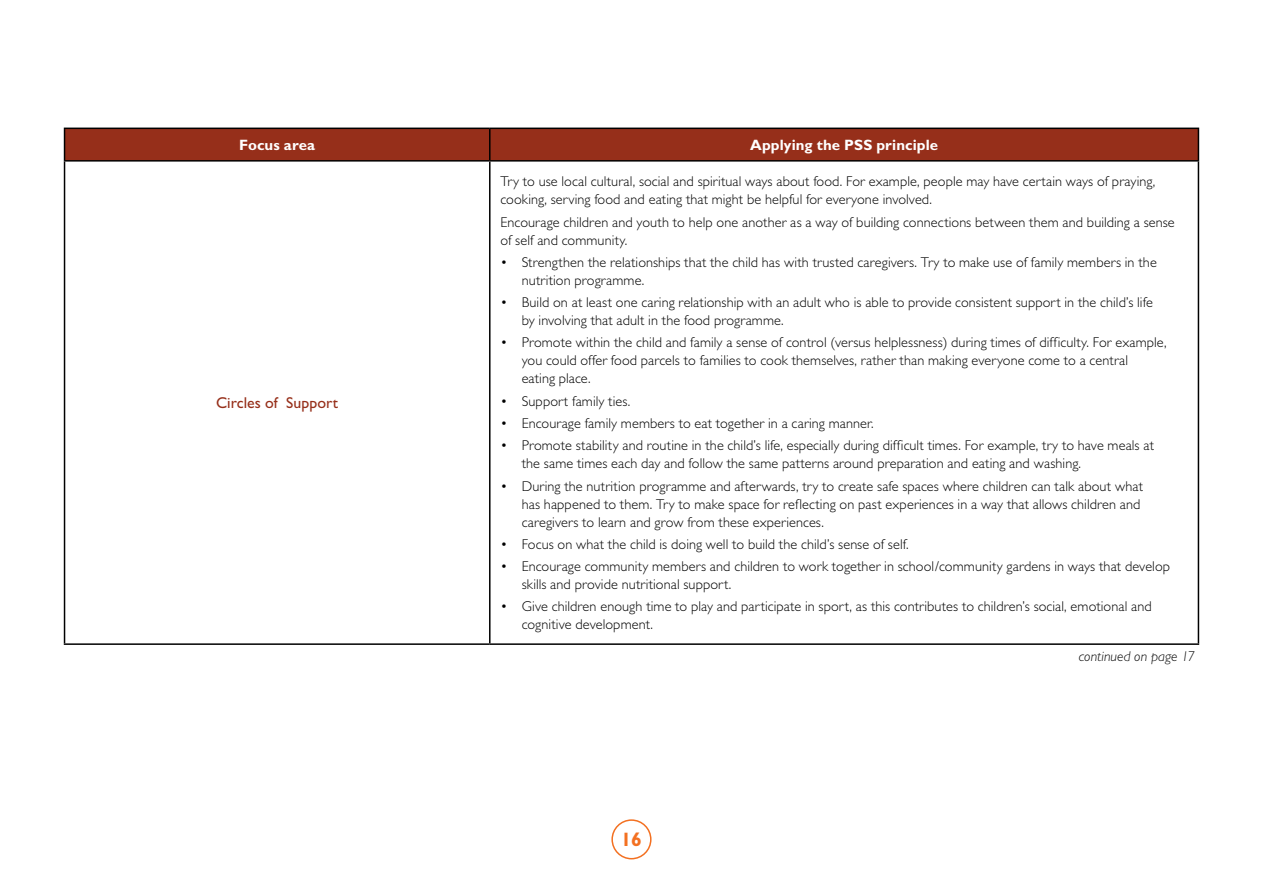
<style>
.page{position:relative;width:1263px;height:893px;background:#fff}
.page>*{position:absolute;margin:0;border:0;box-sizing:border-box;transform-origin:0 0}
.t1{font:700 19.5px "Gill Sans";color:#f37021}
.t2{font:15.75px "Gill Sans";letter-spacing:.005em;color:#962f1a}
.t3{font:700 15px "Gill Sans";letter-spacing:.005em;color:#fff}
.t4{font:300 14.25px/18px "Gill Sans";letter-spacing:.005em;color:#000}
.t5{font:italic 300 14.25px "Gill Sans";letter-spacing:.005em;color:#000}
</style>
<div class="page">
<div style="left:611px;top:819px;width:40px;height:40px;border:2px solid #f37021;border-radius:50%"></div>
<div style="left:65px;top:129px;width:1133px;height:31px;background:#962f1a"></div>
<hr style="left:64px;top:128px;width:426px;height:1px;background:#000">
<hr style="left:64px;top:129px;width:1px;height:31px;background:#000">
<hr style="left:490px;top:128px;width:709px;height:1px;background:#000">
<hr style="left:489px;top:129px;width:1px;height:31px;background:#000">
<hr style="left:1198px;top:129px;width:1px;height:31px;background:#000">
<hr style="left:64px;top:160px;width:426px;height:2px;background:#000">
<hr style="left:64px;top:162px;width:1px;height:481px;background:#000">
<hr style="left:490px;top:160px;width:709px;height:2px;background:#000">
<hr style="left:489px;top:162px;width:1px;height:481px;background:#000">
<hr style="left:1198px;top:162px;width:1px;height:481px;background:#000">
<hr style="left:64px;top:643px;width:426px;height:2px;background:#000">
<hr style="left:490px;top:643px;width:709px;height:2px;background:#000">
<p class="t3" style="left:239px;top:136px;width:78px">Focus area</p>
<p class="t3" style="left:750px;top:136px;width:189px">Applying the PSS principle</p>
<p class="t2" style="left:216px;top:394px;width:123px">Circles of Support</p>
<p class="t4" style="left:500px;top:173px;width:656px">Try to use local cultural, social and spiritual ways about food. For example, people may have certain ways of praying, cooking, serving food and eating that might be helpful for everyone involved.</p>
<p class="t4" style="left:500px;top:213px;width:676px">Encourage children and youth to help one another as a way of building connections between them and building a sense of self and community.</p>
<p class="t4" style="left:522px;top:253px;width:637px;text-indent:-21px">• Strengthen the relationships that the child has with trusted caregivers. Try to make use of family members in the nutrition programme.</p>
<p class="t4" style="left:522px;top:294px;width:633px;text-indent:-21px">• Build on at least one caring relationship with an adult who is able to provide consistent support in the child’s life by involving that adult in the food programme.</p>
<p class="t4" style="left:522px;top:334px;width:646px;text-indent:-21px">• Promote within the child and family a sense of control (versus helplessness) during times of difficulty. For example, you could offer food parcels to families to cook themselves, rather than making everyone come to a central<br>eating place.</p>
<p class="t4" style="left:500px;top:392px;width:131px">• Support family ties.</p>
<p class="t4" style="left:500px;top:414px;width:375px">• Encourage family members to eat together in a caring manner.</p>
<p class="t4" style="left:522px;top:437px;width:634px;text-indent:-21px">• Promote stability and routine in the child’s life, especially during difficult times. For example, try to have meals at the same times each day and follow the same patterns around preparation and eating and washing.</p>
<p class="t4" style="left:522px;top:477px;width:623px;text-indent:-21px">• During the nutrition programme and afterwards, try to create safe spaces where children can talk about what has happened to them. Try to make space for reflecting on past experiences in a way that allows children and caregivers to learn and grow from these experiences.</p>
<p class="t4" style="left:500px;top:535px;width:410px">• Focus on what the child is doing well to build the child’s sense of self.</p>
<p class="t4" style="left:522px;top:557px;width:650px;text-indent:-21px">• Encourage community members and children to work together in school/community gardens in ways that develop skills and provide nutritional support.</p>
<p class="t4" style="left:522px;top:598px;width:632px;text-indent:-21px">• Give children enough time to play and participate in sport, as this contributes to children’s social, emotional and cognitive development.</p>
<p class="t5" style="left:1079px;top:649px;width:118px">continued on page 17</p>
<h1 class="t1" style="left:621px;top:828px;width:23px">16</h1>
</div>
